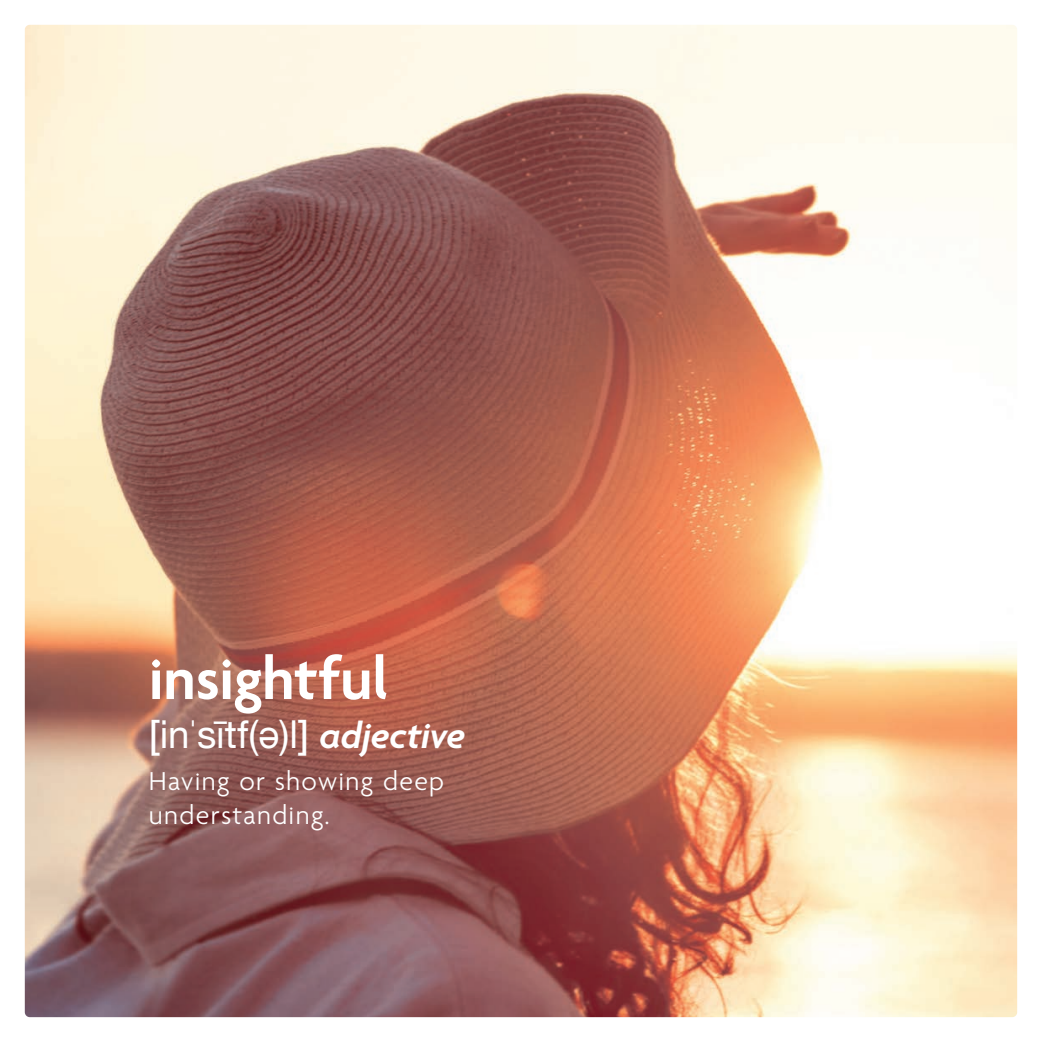
<style>
.page{position:relative;width:1042px;height:1042px;background:#fff}
.page>*{position:absolute;margin:0;border:0;box-sizing:border-box;transform-origin:0 0}
.t1{font:600 63px "Agenda One";letter-spacing:-.005em;color:#fff}
.t2{font:38.5px "Helvetica Neue";color:#fff}
.t3{font:300 28px/33.6px "Agenda One";letter-spacing:.045em;color:#fff}
.s1{font-family:"Agenda One";font-weight:600}
.s2{font-family:"Agenda One";font-weight:600;font-style:italic}
</style>
<div class="page">
<img style="left:25px;top:25px;width:992px;height:992px">
<p class="t1" style="left:149px;top:644px;width:241px">insightful</p>
<p class="t2" style="left:149px;top:706px;width:316px"><span class="s1">[</span>inˈsītf(ə)l<span class="s1">]</span> <span class="s2">adjective</span></p>
<p class="t3" style="left:149px;top:765px;width:297px">Having or showing deep understanding.</p>
</div>
